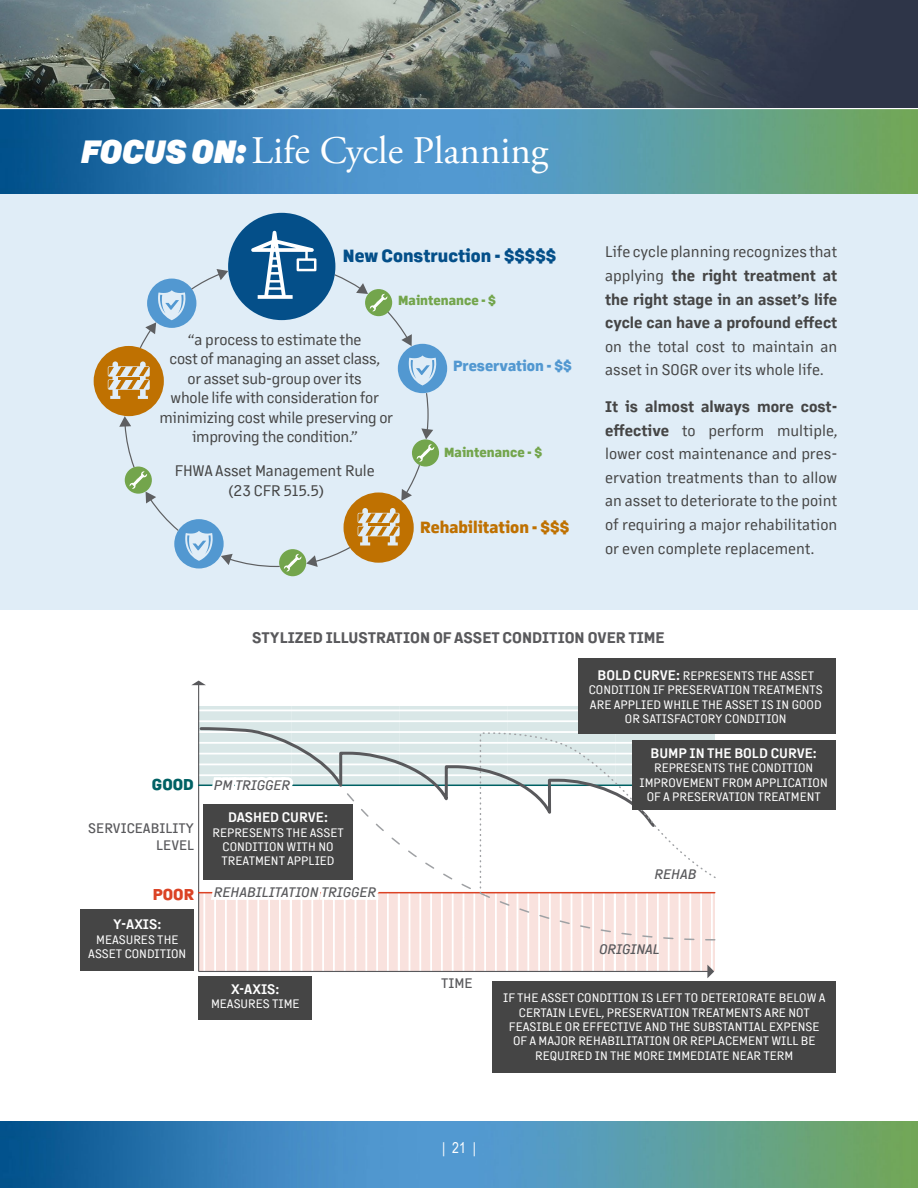
<style>
.page{position:relative;width:918px;height:1188px;background:#fff}
.page>*{position:absolute;margin:0;border:0;box-sizing:border-box;transform-origin:0 0}
.t1{font:39px "Adobe Garamond Pro";color:#fff}
.t2{font:800 17.25px "Margin MVB";color:#044f89}
.t3{font:800 15.9px "Margin MVB";color:#bf7101}
.t4{font:800 15.3px "Margin MVB";color:#db4325}
.t5{font:800 15.3px "Margin MVB";color:#006164}
.t6{font:15px/23.5px "Margin MVB";letter-spacing:-.015em;color:#454545;text-align:center}
.t7{font:700 15px/23.5px "Margin MVB";color:#454545;text-align:justify}
.t8{font:700 15px "Margin MVB";color:#59595c}
.t9{font:15px "Arial Narrow";color:#fff}
.t10{font:800 14.4px "Margin MVB";color:#5298d1}
.t11{font:600 13.5px "Margin MVB";color:#fff}
.t12{font:italic 500 13.5px "Margin MVB";color:#59595c}
.t13{font:500 13.5px/16.2px "Margin MVB";color:#59595c;text-align:right}
.t14{font:800 12.9px "Margin MVB";color:#73a54c}
.t15{font:12px/14.4px "Margin MVB";color:#fff;text-align:center}
.s1{font-family:"Margin MVB";font-weight:900;font-style:italic;font-size:31.5px}
.s2{font-weight:400}
.s3{font-weight:700}
.s4{font-weight:600;font-size:13.5px}
</style>
<div class="page">
<img style="left:0;top:1121px;width:918px;height:67px">
<img style="left:0;top:109px;width:918px;height:85px">
<img style="left:0;top:0;width:918px;height:108px">
<div style="left:1px;top:194px;width:917px;height:416px;background:#e0edf7"></div>
<div style="left:279px;top:549px;width:27px;height:27px;background:#73a54c;border-radius:50%"></div>
<div style="left:228px;top:213px;width:107px;height:107px;background:#044f89;border-radius:50%"></div>
<svg style="left:94px;top:231px;width:353px;height:341px"></svg>
<div style="left:492px;top:981px;width:344px;height:92px;background:#454545"></div>
<div style="left:199px;top:976px;width:113px;height:44px;background:#454545"></div>
<svg style="left:199px;top:707px;width:379px;height:19px;fill:#d9e7e7"></svg>
<svg style="left:199px;top:893px;width:515px;height:78px;fill:#f9e2de"></svg>
<hr style="left:198px;top:684px;width:1px;height:287px;background:#59595c">
<svg style="left:192px;top:681px;width:14px;height:4px"></svg>
<hr style="left:199px;top:971px;width:509px;height:1px;background:#59595c">
<svg style="left:707px;top:965px;width:7px;height:13px"></svg>
<hr style="left:199px;top:892px;width:516px;height:1px;background:#db4325">
<svg style="left:208px;top:706px;width:174px;height:258px"></svg>
<svg style="left:198px;top:726px;width:380px;height:104px"></svg>
<svg style="left:338px;top:783px;width:378px;height:158px"></svg>
<svg style="left:479px;top:731px;width:237px;height:164px"></svg>
<div style="left:80px;top:909px;width:114px;height:61px;background:#454545"></div>
<div style="left:203px;top:805px;width:150px;height:75px;background:#454545"></div>
<div style="left:578px;top:659px;width:258px;height:75px;background:#454545"></div>
<div style="left:632px;top:740px;width:204px;height:70px;background:#454545"></div>
<h1 class="t1" style="left:81px;top:128px;width:469px"><span class="s1">FOCUS ON:</span> Life Cycle Planning</h1>
<h2 class="t2" style="left:343px;top:244px;width:215px">New Construction - $$$$$</h2>
<p class="t14" style="left:398px;top:291px;width:99px">Maintenance - $</p>
<p class="t6" style="left:159px;top:329px;width:235px;line-height:19.5px">“a process to estimate the<br>cost of managing an asset class,<br>or asset sub-group over its<br>whole life with consideration for minimizing cost while preserving or improving the condition.”</p>
<p class="t6" style="left:175px;top:461px;width:202px;line-height:19.5px">FHWA Asset Management Rule (23 CFR 515.5)</p>
<p class="t10" style="left:453px;top:356px;width:120px">Preservation - $$</p>
<p class="t14" style="left:444px;top:443px;width:99px">Maintenance - $</p>
<h3 class="t3" style="left:420px;top:516px;width:151px">Rehabilitation - $$$</h3>
<p class="t7" style="left:605px;top:239px;width:234px"><span class="s2">Life cycle planning recognizes that applying</span> the right treatment at the right stage in an asset’s life cycle can have a profound effect</p>
<p class="t6" style="left:605px;top:334px;width:234px;text-align:left">on the total cost to maintain an asset in SOGR over its whole life.</p>
<p class="t6" style="left:605px;top:394px;width:234px;text-align:justify"><span class="s3">It is almost always more cost&shy;effective</span> to perform multiple, lower cost maintenance and pres&shy;ervation treatments than to allow an asset to deteriorate to the point of requiring a major rehabilitation or even complete replacement.</p>
<p class="t5" style="left:152px;top:774px;width:43px">GOOD</p>
<p class="t13" style="left:88px;top:820px;width:107px">SERVICEABILITY<br>LEVEL</p>
<p class="t4" style="left:153px;top:883px;width:43px">POOR</p>
<p class="t11" style="left:113px;top:915px;width:49px">Y-AXIS:</p>
<p class="t15" style="left:88px;top:931px;width:100px">MEASURES THE<br>ASSET CONDITION</p>
<p class="t8" style="left:252px;top:627px;width:414px">STYLIZED ILLUSTRATION OF ASSET CONDITION OVER TIME</p>
<p class="t12" style="left:214px;top:776px;width:78px">PM TRIGGER</p>
<p class="t11" style="left:228px;top:808px;width:101px">DASHED CURVE:</p>
<p class="t15" style="left:212px;top:825px;width:133px">REPRESENTS THE ASSET<br>CONDITION WITH NO<br>TREATMENT APPLIED</p>
<p class="t12" style="left:214px;top:883px;width:164px">REHABILITATION TRIGGER</p>
<p class="t11" style="left:231px;top:979px;width:50px">X-AXIS:</p>
<p class="t15" style="left:211px;top:996px;width:90px">MEASURES TIME</p>
<p class="t13" style="left:441px;top:974px;width:33px">TIME</p>
<p class="t15" style="left:589px;top:668px;width:236px"><span class="s4">BOLD CURVE:</span> REPRESENTS THE ASSET CONDITION IF PRESERVATION TREATMENTS ARE APPLIED WHILE THE ASSET IS IN GOOD OR SATISFACTORY CONDITION</p>
<p class="t11" style="left:651px;top:743px;width:168px">BUMP IN THE BOLD CURVE:</p>
<p class="t15" style="left:640px;top:760px;width:190px">REPRESENTS THE CONDITION<br>IMPROVEMENT FROM APPLICATION<br>OF A PRESERVATION TREATMENT</p>
<p class="t12" style="left:655px;top:865px;width:43px">REHAB</p>
<p class="t12" style="left:599px;top:940px;width:62px">ORIGINAL</p>
<p class="t15" style="left:503px;top:990px;width:324px">IF THE ASSET CONDITION IS LEFT TO DETERIORATE BELOW A CERTAIN LEVEL, PRESERVATION TREATMENTS ARE NOT FEASIBLE OR EFFECTIVE AND THE SUBSTANTIAL EXPENSE OF A MAJOR REHABILITATION OR REPLACEMENT WILL BE REQUIRED IN THE MORE IMMEDIATE NEAR TERM</p>
<p class="t9" style="left:442px;top:1137px;width:35px">| 21 |</p>
</div>
